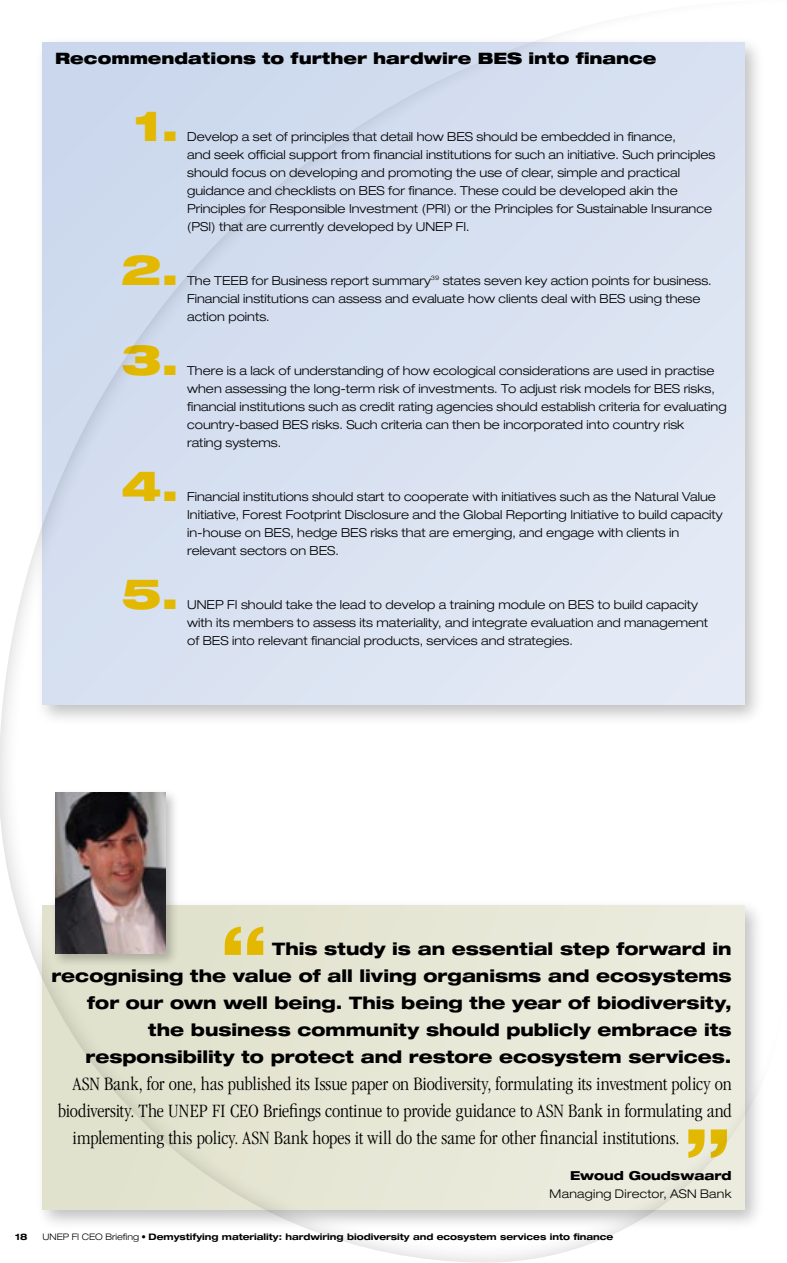
<style>
.page{position:relative;width:787px;height:1263px;background:#fff}
.page>*{position:absolute;margin:0;border:0;box-sizing:border-box;transform-origin:0 0}
.t1{font:800 expanded 72px "Helvetica Neue";color:#e2b900}
.t2{font:900 expanded 42px "Helvetica Neue";color:#e2b900}
.t3{font:300 condensed 19.5px "ITC Garamond Std";letter-spacing:-.01em;color:#000}
.t4{font:800 expanded 17.25px/27px "Helvetica Neue";color:#000;text-align:right}
.t5{font:900 expanded 15.75px "Helvetica Neue";letter-spacing:-.005em;color:#000}
.t6{font:300 expanded 12.3px/18px "Helvetica Neue";color:#000}
.t7{font:800 expanded 12.3px "Helvetica Neue";color:#000}
.t8{font:300 expanded 12px "Helvetica Neue";letter-spacing:.025em;color:#000}
.t9{font:700 expanded 9px "Helvetica Neue";color:#000}
.s1{font-weight:300}
</style>
<div class="page">
<svg style="left:0;top:552px;width:621px;height:711px"></svg>
<div style="left:34px;top:34px;width:730px;height:691px;background:#000;opacity:.25"></div>
<div style="left:43px;top:43px;width:701px;height:661px;background:#d7e1f1"></div>
<div style="left:34px;top:897px;width:730px;height:333px;background:#000;opacity:.25"></div>
<div style="left:43px;top:906px;width:701px;height:304px;background:#e6e7d5"></div>
<div style="left:50px;top:787px;width:129px;height:180px;background:#000;opacity:.25"></div>
<img style="left:55px;top:792px;width:111px;height:162px">
<p class="t5" style="left:55px;top:48px;width:603px">Recommendations to further hardwire BES into finance</p>
<h2 class="t2" style="left:133px;top:98px;width:47px">1.</h2>
<h2 class="t2" style="left:121px;top:242px;width:59px">2.</h2>
<h2 class="t2" style="left:121px;top:332px;width:59px">3.</h2>
<h2 class="t2" style="left:121px;top:458px;width:59px">4.</h2>
<h2 class="t2" style="left:121px;top:566px;width:59px">5.</h2>
<p class="t6" style="left:187px;top:127px;width:530px">Develop a set of principles that detail how BES should be embedded in finance,<br>and seek official support from financial institutions for such an initiative. Such principles should focus on developing and promoting the use of clear, simple and practical guidance and checklists on BES for finance. These could be developed akin the Principles for Responsible Investment (PRI) or the Principles for Sustainable Insurance (PSI) that are currently developed by UNEP FI.</p>
<p class="t6" style="left:187px;top:271px;width:526px">The TEEB for Business report summary<sup>39</sup> states seven key action points for business.<br>Financial institutions can assess and evaluate how clients deal with BES using these action points.</p>
<p class="t6" style="left:187px;top:361px;width:541px">There is a lack of understanding of how ecological considerations are used in practise when assessing the long-term risk of investments. To adjust risk models for BES risks, financial institutions such as credit rating agencies should establish criteria for evaluating country-based BES risks. Such criteria can then be incorporated into country risk<br>rating systems.</p>
<p class="t6" style="left:187px;top:487px;width:537px">Financial institutions should start to cooperate with initiatives such as the Natural Value Initiative, Forest Footprint Disclosure and the Global Reporting Initiative to build capacity in-house on BES, hedge BES risks that are emerging, and engage with clients in relevant sectors on BES.</p>
<p class="t6" style="left:187px;top:595px;width:522px">UNEP FI should take the lead to develop a training module on BES to build capacity with its members to assess its materiality, and integrate evaluation and management of BES into relevant financial products, services and strategies.</p>
<h1 class="t1" style="left:220px;top:906px;width:50px">“</h1>
<p class="t4" style="left:51px;top:935px;width:682px">This study is an essential step forward in<br>recognising the value of all living organisms and ecosystems for our own well being. This being the year of biodiversity, the business community should publicly embrace its responsibility to protect and restore ecosystem services.</p>
<h3 class="t3" style="left:73px;top:1073px;width:660px">ASN Bank, for one, has published its Issue paper on Biodiversity, formulating its investment policy on</h3>
<h3 class="t3" style="left:58px;top:1100px;width:675px">biodiversity. The UNEP FI CEO Briefings continue to provide guidance to ASN Bank in formulating and</h3>
<h3 class="t3" style="left:73px;top:1127px;width:608px">implementing this policy. ASN Bank hopes it will do the same for other financial institutions.</h3>
<h1 class="t1" style="left:683px;top:1109px;width:50px">”</h1>
<p class="t7" style="left:570px;top:1168px;width:163px">Ewoud Goudswaard</p>
<p class="t8" style="left:549px;top:1187px;width:183px">Managing Director, ASN Bank</p>
<p class="t9" style="left:15px;top:1231px;width:14px">18</p>
<p class="t9" style="left:43px;top:1231px;width:572px"><span class="s1">UNEP FI CEO Briefing •</span> Demystifying materiality: hardwiring biodiversity and ecosystem services into finance</p>
</div>
